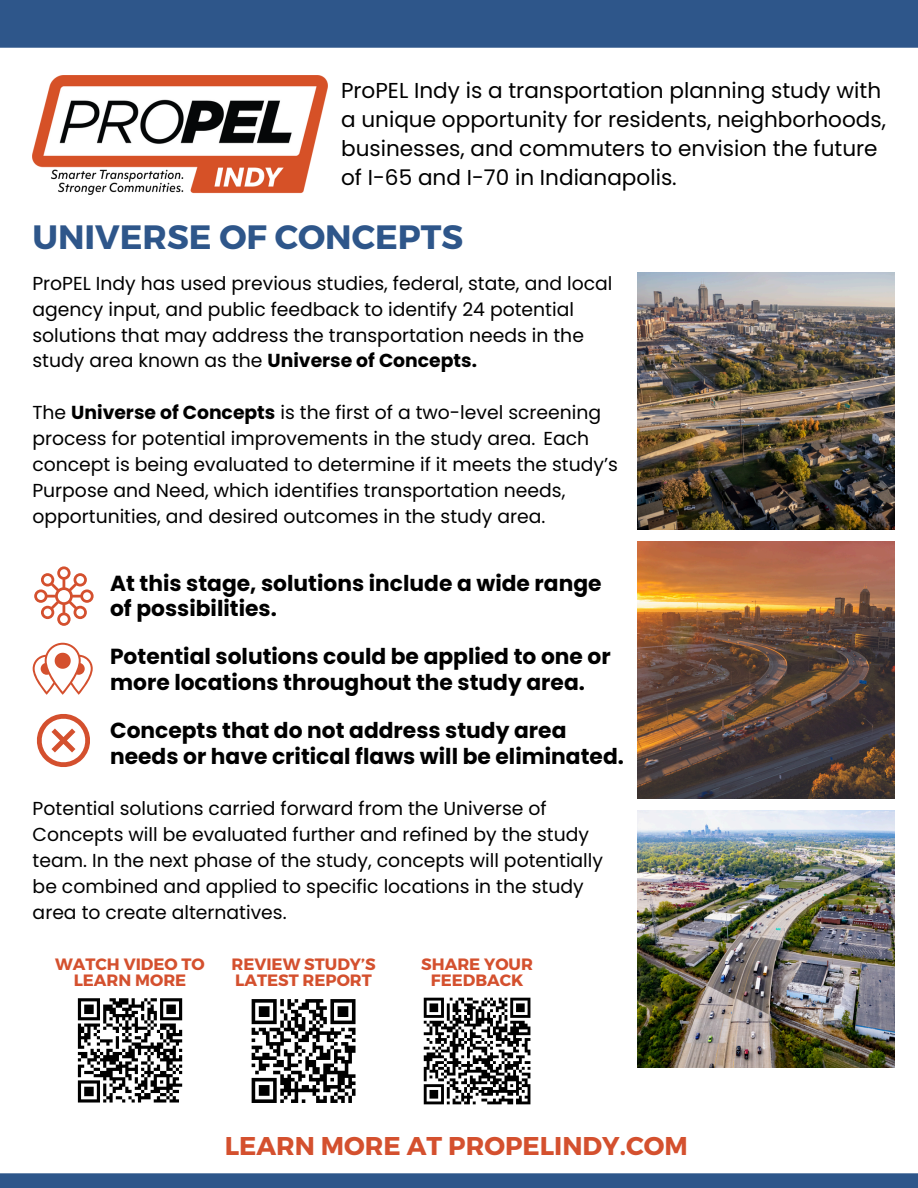
<style>
.page{position:relative;width:918px;height:1188px;background:#fff}
.page>*{position:absolute;margin:0;border:0;box-sizing:border-box;transform-origin:0 0}
.t1{font:700 33.75px "Montserrat";color:#2e568a}
.t2{font:700 25.65px "Montserrat";color:#d4502e}
.t3{font:700 21.75px/25.8px "Poppins";color:#000}
.t4{font:21.6px/29.2px "Poppins";color:#000}
.t5{font:18.75px/25.8px "Poppins";color:#000}
.t6{font:700 16.5px/16px "Montserrat";color:#d4502e;text-align:center}
.s1{font-weight:700}
</style>
<div class="page">
<div style="left:0;top:0;width:918px;height:48px;background:#2e568a"></div>
<img style="left:32px;top:76px;width:295px;height:119px">
<img style="left:638px;top:273px;width:257px;height:257px">
<img style="left:638px;top:541px;width:257px;height:257px">
<img style="left:638px;top:811px;width:257px;height:257px">
<div style="left:0;top:1173px;width:918px;height:15px;background:#2e568a"></div>
<svg style="left:251px;top:999px;width:105px;height:104px"></svg>
<svg style="left:423px;top:997px;width:108px;height:108px"></svg>
<svg style="left:34px;top:566px;width:60px;height:60px"></svg>
<svg style="left:33px;top:643px;width:59px;height:51px"></svg>
<svg style="left:37px;top:714px;width:53px;height:53px"></svg>
<svg style="left:77px;top:998px;width:106px;height:105px"></svg>
<p class="t4" style="left:341px;top:75px;width:546px">ProPEL Indy is a transportation planning study with a unique opportunity for residents, neighborhoods, businesses, and commuters to envision the future of I-65 and I-70 in Indianapolis.</p>
<h5 class="t1" style="left:32px;top:215px;width:432px">UNIVERSE OF CONCEPTS</h5>
<h3 class="t5" style="left:32px;top:270px;width:582px">ProPEL Indy has used previous studies, federal, state, and local agency input, and public feedback to identify 24 potential solutions that may address the transportation needs in the study area known as the <span class="s1">Universe of Concepts.</span></h3>
<p class="t5" style="left:32px;top:400px;width:587px">The <span class="s1">Universe of Concepts</span> is the first of a two-level screening process for potential improvements in the study area. Each concept is being evaluated to determine if it meets the study’s Purpose and Need, which identifies transportation needs, opportunities, and desired outcomes in the study area.</p>
<p class="t3" style="left:110px;top:570px;width:493px">At this stage, solutions include a wide range of possibilities.</p>
<h5 class="t3" style="left:110px;top:644px;width:502px">Potential solutions could be applied to one or more locations throughout the study area.</h5>
<p class="t3" style="left:110px;top:718px;width:515px">Concepts that do not address study area needs or have critical flaws will be eliminated.</p>
<p class="t5" style="left:33px;top:796px;width:572px">Potential solutions carried forward from the Universe of Concepts will be evaluated further and refined by the study team. In the next phase of the study, concepts will potentially be combined and applied to specific locations in the study area to create alternatives.</p>
<h3 class="t6" style="left:55px;top:956px;width:151px">WATCH VIDEO TO<br>LEARN MORE</h3>
<p class="t6" style="left:231px;top:956px;width:146px;text-align:left">REVIEW STUDY’S<br>LATEST REPORT</p>
<h3 class="t6" style="left:421px;top:956px;width:113px">SHARE YOUR<br>FEEDBACK</h3>
<h5 class="t2" style="left:225px;top:1129px;width:465px">LEARN MORE AT PROPELINDY.COM</h5>
</div>
